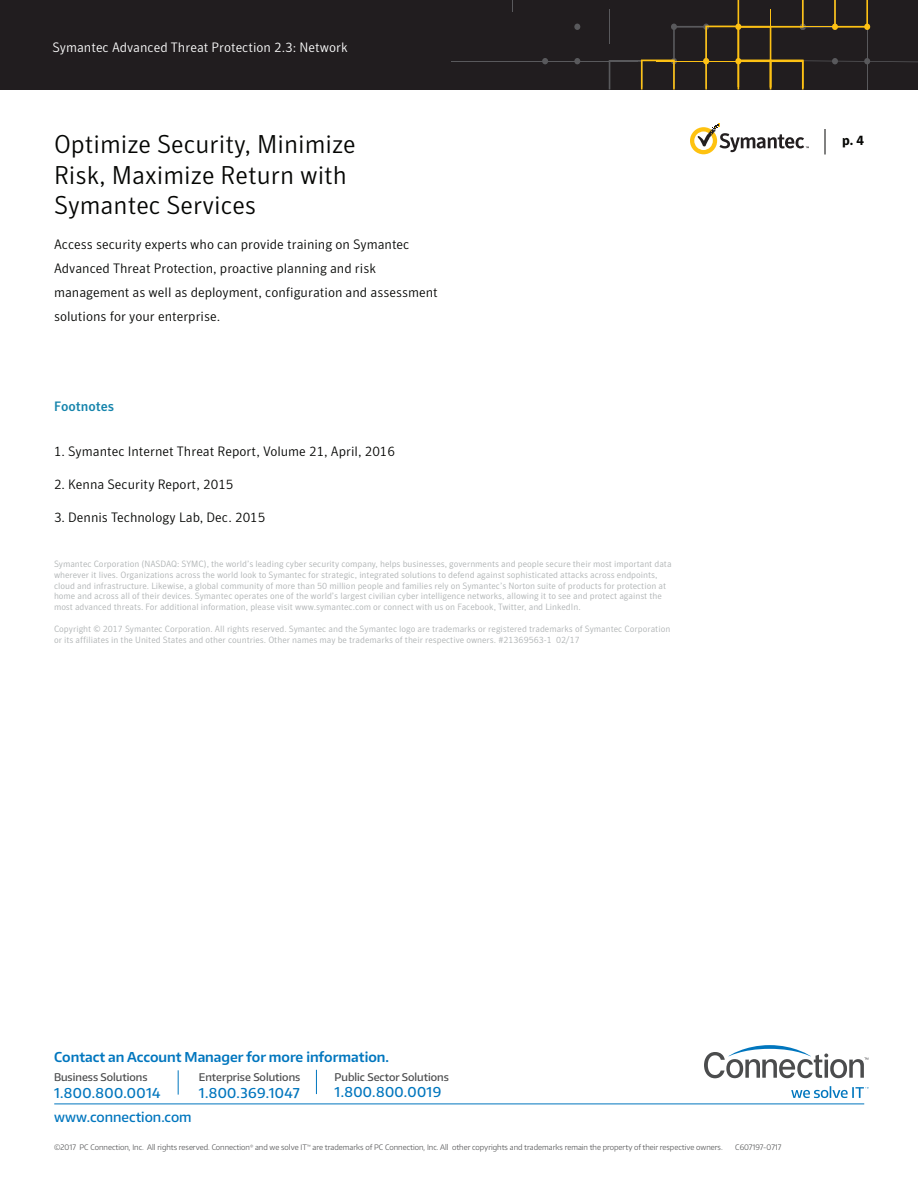
<style>
.page{position:relative;width:918px;height:1188px;background:#fff}
.page>*{position:absolute;margin:0;border:0;box-sizing:border-box;transform-origin:0 0}
.t1{font:300 25.5px/30.6px "Symantec Sans";color:#040503}
.t2{font:300 13.5px/24px "Symantec Sans";color:#040503}
.t3{font:300 13.5px "Symantec Sans";color:#fff}
.t4{font:500 13.5px "Encode Sans Normal";letter-spacing:.03em;color:#0076be}
.t5{font:600 13.5px "Encode Sans Normal";color:#0076be}
.t6{font:500 13.5px "Encode Sans Normal";color:#0076be}
.t7{font:500 13.5px "Symantec Sans";color:#1584ac}
.t8{font:700 13.5px "Symantec Sans";color:#040503}
.t9{font:500 10.5px "Encode Sans Normal";color:#4b4c4d}
.t10{font:300 9px/10.8px "Symantec Sans";color:#adb1b2}
.t11{font:300 7.5px "Encode Sans Normal";color:#4b4c4d}
</style>
<div class="page">
<div style="left:0;top:0;width:918px;height:90px;background:#211d1f"></div>
<hr style="left:451px;top:61px;width:187px;height:1px;background:#59595c">
<svg style="left:542px;top:58px;width:6px;height:6px"></svg>
<svg style="left:574px;top:58px;width:6px;height:6px"></svg>
<svg style="left:574px;top:24px;width:6px;height:6px"></svg>
<svg style="left:609px;top:0;width:309px;height:90px"></svg>
<svg style="left:690px;top:123px;width:119px;height:31px"></svg>
<svg style="left:825px;top:129px;width:1px;height:25px"></svg>
<svg style="left:791px;top:1086px;width:77px;height:12px"></svg>
<svg style="left:704px;top:1045px;width:164px;height:33px"></svg>
<svg style="left:178px;top:1070px;width:1px;height:25px"></svg>
<svg style="left:316px;top:1070px;width:1px;height:24px"></svg>
<hr style="left:54px;top:1104px;width:810px;height:1px;background:#0076be">
<p class="t3" style="left:52px;top:40px;width:297px">Symantec Advanced Threat Protection 2.3: Network</p>
<p class="t1" style="left:54px;top:129px;width:303px">Optimize Security, Minimize<br>Risk, Maximize Return with<br>Symantec Services</p>
<p class="t2" style="left:54px;top:232px;width:385px">Access security experts who can provide training on Symantec Advanced Threat Protection, proactive planning and risk management as well as deployment, configuration and assessment solutions for your enterprise.</p>
<p class="t7" style="left:54px;top:398px;width:62px">Footnotes</p>
<p class="t2" style="left:54px;top:439px;width:343px">1. Symantec Internet Threat Report, Volume 21, April, 2016</p>
<p class="t2" style="left:54px;top:472px;width:181px">2. Kenna Security Report, 2015</p>
<p class="t2" style="left:54px;top:505px;width:213px">3. Dennis Technology Lab, Dec. 2015</p>
<p class="t10" style="left:54px;top:558px;width:619px">Symantec Corporation (NASDAQ: SYMC), the world’s leading cyber security company, helps businesses, governments and people secure their most important data wherever it lives. Organizations across the world look to Symantec for strategic, integrated solutions to defend against sophisticated attacks across endpoints, cloud and infrastructure. Likewise, a global community of more than 50 million people and families rely on Symantec’s Norton suite of products for protection at home and across all of their devices. Symantec operates one of the world’s largest civilian cyber intelligence networks, allowing it to see and protect against the most advanced threats. For additional information, please visit www.symantec.com or connect with us on Facebook, Twitter, and LinkedIn.</p>
<p class="t10" style="left:54px;top:623px;width:618px">Copyright © 2017 Symantec Corporation. All rights reserved. Symantec and the Symantec logo are trademarks or registered trademarks of Symantec Corporation or its affiliates in the United States and other countries. Other names may be trademarks of their respective owners. #21369563-1 02/17</p>
<p class="t8" style="left:842px;top:132px;width:23px">p. 4</p>
<p class="t5" style="left:54px;top:1049px;width:336px">Contact an Account Manager for more information.</p>
<p class="t9" style="left:54px;top:1070px;width:95px">Business Solutions</p>
<p class="t4" style="left:54px;top:1084px;width:108px">1.800.800.0014</p>
<p class="t9" style="left:199px;top:1070px;width:103px">Enterprise Solutions</p>
<p class="t4" style="left:199px;top:1084px;width:102px">1.800.369.1047</p>
<p class="t9" style="left:335px;top:1070px;width:116px">Public Sector Solutions</p>
<p class="t4" style="left:335px;top:1083px;width:108px">1.800.800.0019</p>
<p class="t6" style="left:54px;top:1108px;width:139px">www.connection.com</p>
<p class="t11" style="left:54px;top:1142px;width:670px">©2017 PC Connection, Inc. All rights reserved. Connection<sup>®</sup> and we solve IT<sup>™</sup> are trademarks of PC Connection, Inc. All other copyrights and trademarks remain the property of their respective owners.</p>
<p class="t11" style="left:735px;top:1142px;width:48px">C607197-0717</p>
</div>
